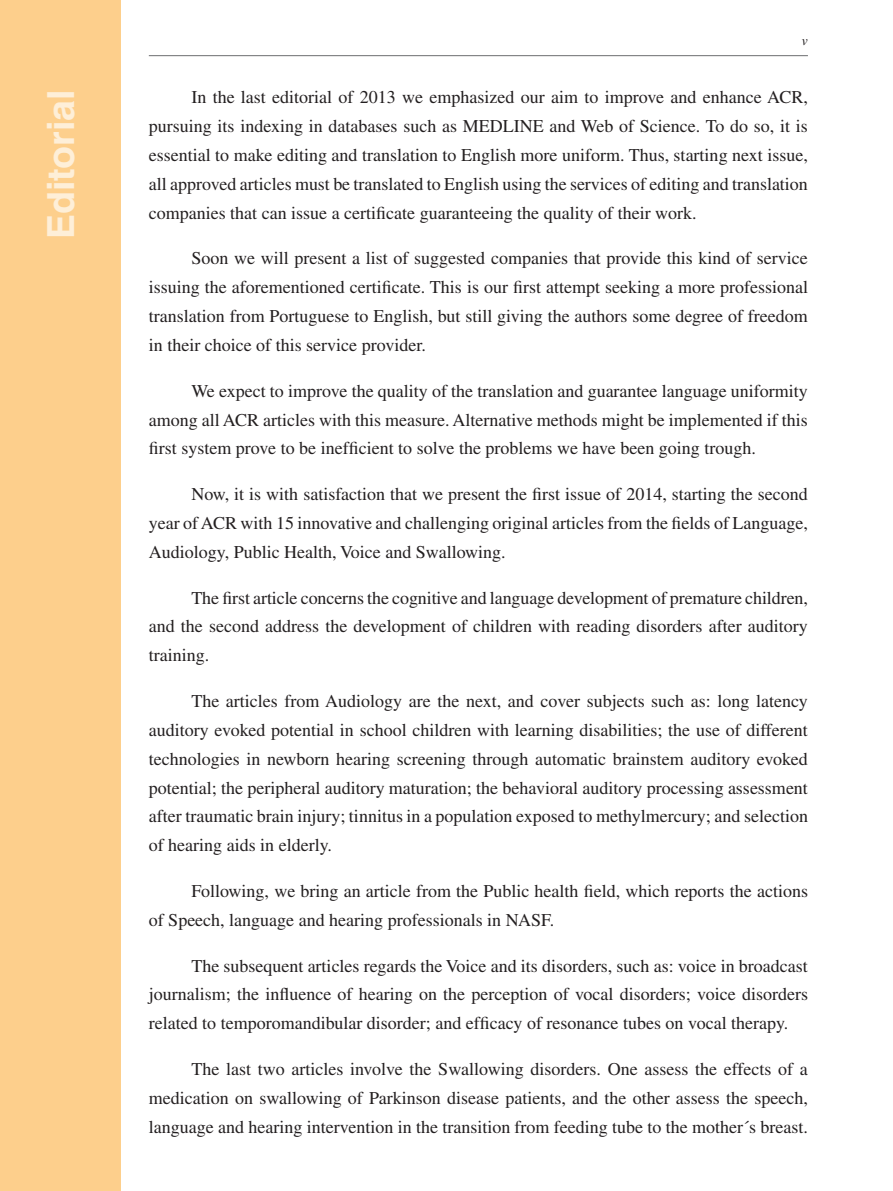
<style>
.page{position:relative;width:893px;height:1191px;background:#fff}
.page>*{position:absolute;margin:0;border:0;box-sizing:border-box;transform-origin:0 0}
.t1{font:700 37.5px "Helvetica";color:#feefd8}
.Editorial{font:18px/28.8px "Times";color:#231f20;text-align:justify}
.t2{font:italic 13.5px "Times";color:#231f20}
</style>
<div class="page">
<hr style="left:149px;top:55px;width:659px;height:1px;background:#6c6d70">
<div style="left:0;top:0;width:120px;height:1191px;background:#fdcf8c"></div>
<p class="t2" style="left:802px;top:33px;width:7px">v</p>
<p class="t1" style="left:38px;top:239px;width:152px;rotate:-90deg">Editorial</p>
<p class="Editorial" style="left:149px;top:83px;width:661px;text-indent:43px">In the last editorial of 2013 we emphasized our aim to improve and enhance ACR, pursuing its indexing in databases such as MEDLINE and Web of Science. To do so, it is essential to make editing and translation to English more uniform. Thus, starting next issue, all approved articles must be translated to English using the services of editing and translation companies that can issue a certificate guaranteeing the quality of their work.</p>
<p class="Editorial" style="left:149px;top:244px;width:661px;text-indent:43px">Soon we will present a list of suggested companies that provide this kind of service issuing the aforementioned certificate. This is our first attempt seeking a more professional translation from Portuguese to English, but still giving the authors some degree of freedom in their choice of this service provider.</p>
<p class="Editorial" style="left:149px;top:376px;width:661px;text-indent:43px">We expect to improve the quality of the translation and guarantee language uniformity among all ACR articles with this measure. Alternative methods might be implemented if this first system prove to be inefficient to solve the problems we have been going trough.</p>
<p class="Editorial" style="left:149px;top:479px;width:661px;text-indent:43px">Now, it is with satisfaction that we present the first issue of 2014, starting the second year of ACR with 15 innovative and challenging original articles from the fields of Language, Audiology, Public Health, Voice and Swallowing.</p>
<p class="Editorial" style="left:149px;top:583px;width:661px;text-indent:43px">The first article concerns the cognitive and language development of premature children, and the second address the development of children with reading disorders after auditory training.</p>
<p class="Editorial" style="left:149px;top:686px;width:661px;text-indent:43px">The articles from Audiology are the next, and cover subjects such as: long latency auditory evoked potential in school children with learning disabilities; the use of different technologies in newborn hearing screening through automatic brainstem auditory evoked potential; the peripheral auditory maturation; the behavioral auditory processing assessment after traumatic brain injury; tinnitus in a population exposed to methylmercury; and selection of hearing aids in elderly.</p>
<p class="Editorial" style="left:149px;top:876px;width:661px;text-indent:43px">Following, we bring an article from the Public health field, which reports the actions of Speech, language and hearing professionals in NASF.</p>
<p class="Editorial" style="left:149px;top:951px;width:661px;text-indent:43px">The subsequent articles regards the Voice and its disorders, such as: voice in broadcast journalism; the influence of hearing on the perception of vocal disorders; voice disorders related to temporomandibular disorder; and efficacy of resonance tubes on vocal therapy.</p>
<p class="Editorial" style="left:149px;top:1054px;width:661px;text-indent:43px">The last two articles involve the Swallowing disorders. One assess the effects of a medication on swallowing of Parkinson disease patients, and the other assess the speech, language and hearing intervention in the transition from feeding tube to the mother´s breast.</p>
</div>
